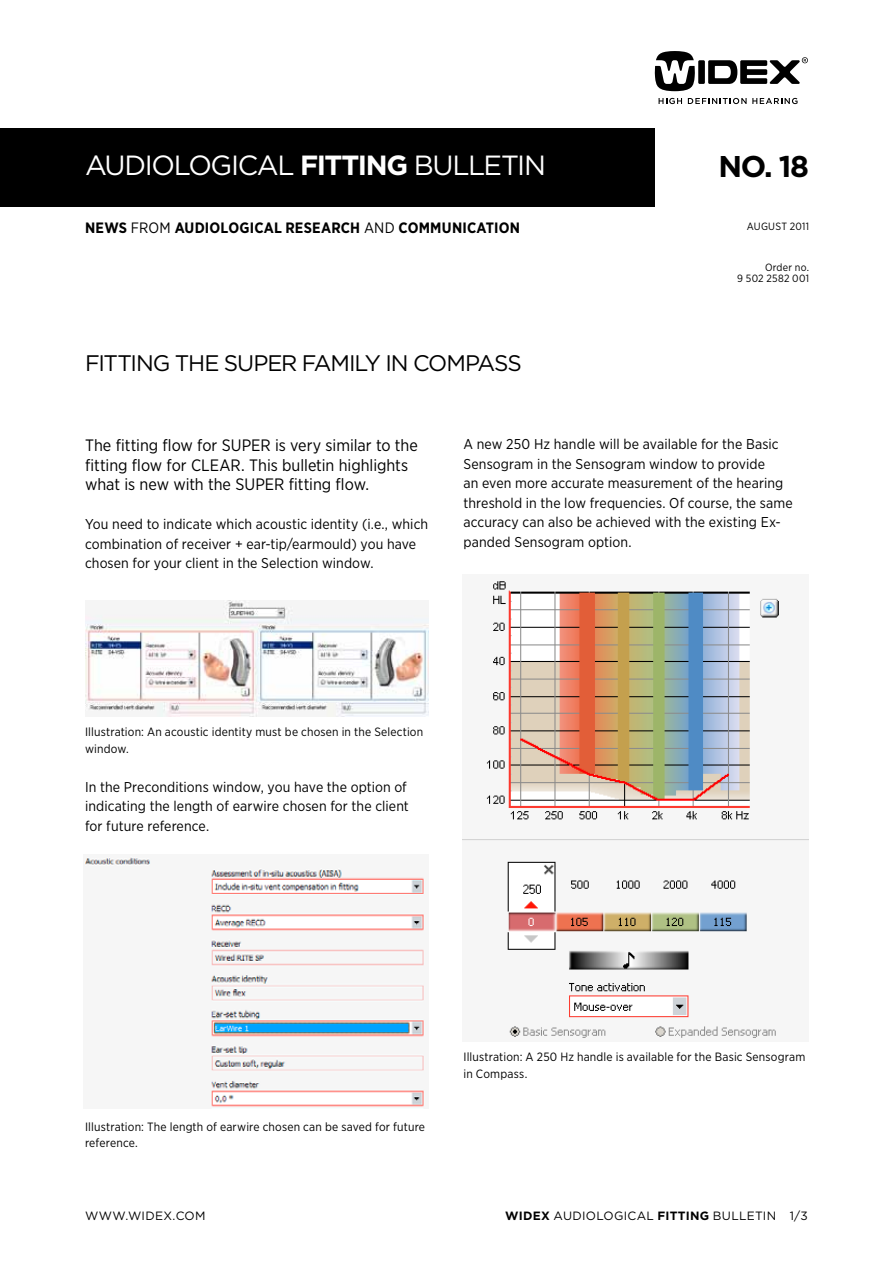
<style>
.page{position:relative;width:893px;height:1263px;background:#fff}
.page>*{position:absolute;margin:0;border:0;box-sizing:border-box;transform-origin:0 0}
.t1{font:700 30px "Gotham";color:#000}
.t2{font:27.75px "Gotham";letter-spacing:-.05em;color:#fff}
.t3{font:22.5px "Gotham";letter-spacing:-.045em;color:#000}
.t4{font:16.5px/19.5px "Gotham Narrow";letter-spacing:-.005em;color:#000}
.t5{font:700 15px "Gotham Narrow";letter-spacing:.015em;color:#000}
.t6{font:14.25px/19.5px "Gotham Narrow";letter-spacing:.005em;color:#000}
.t7{font:12px/16.5px "Gotham Narrow";letter-spacing:.015em;color:#000}
.t8{font:12px "Gotham";letter-spacing:.025em;color:#000}
.t9{font:10.5px/10.5px "Gotham Narrow";letter-spacing:.02em;color:#000;text-align:right}
.s1{font-weight:700}
.s2{font-weight:400}
</style>
<div class="page">
<svg style="left:655px;top:51px;width:40px;height:40px"></svg>
<div style="left:698px;top:60px;width:7px;height:24px;background:#000"></div>
<svg style="left:659px;top:98px;width:23px;height:6px"></svg>
<svg style="left:688px;top:98px;width:109px;height:6px"></svg>
<svg style="left:708px;top:57px;width:100px;height:27px"></svg>
<div style="left:0;top:128px;width:655px;height:78px;background:#000"></div>
<img style="left:85px;top:600px;width:343px;height:116px">
<img style="left:84px;top:857px;width:341px;height:250px">
<img style="left:463px;top:581px;width:345px;height:457px">
<h2 class="t2" style="left:85px;top:148px;width:462px">AUDIOLOGICAL <span class="s1">FITTING</span> BULLETIN</h2>
<p class="t5" style="left:85px;top:218px;width:434px">NEWS <span class="s2">from</span> AUDIOLOGICAL RESEARCH <span class="s2">and</span> COMMUNICATION</p>
<h3 class="t3" style="left:85px;top:349px;width:395px">FITTING THE SU PER FAMILY IN COMPASS</h3>
<h1 class="t1" style="left:718px;top:147px;width:92px">NO. 18</h1>
<p class="t9" style="left:747px;top:220px;width:64px">August 2011</p>
<p class="t9" style="left:737px;top:262px;width:73px">Order no.<br>9 502 2582 001</p>
<p class="t4" style="left:85px;top:435px;width:334px">The fitting flow for SU PER is very similar to the fitting flow for CLEAR. This bulletin highlights what is new with the SU PER fitting flow.</p>
<p class="t6" style="left:85px;top:514px;width:345px">You need to indicate which acoustic identity (i.e., which combination of receiver + ear-tip/earmould) you have chosen for your client in the Selection window.</p>
<p class="t6" style="left:463px;top:434px;width:331px">A new 250 Hz handle will be available for the Basic Sensogram in the Sensogram window to provide<br>an even more accurate measurement of the hearing threshold in the low frequencies. Of course, the same accuracy can also be achieved with the existing Ex&shy;panded Sensogram option.</p>
<p class="t7" style="left:85px;top:723px;width:340px">Illustration: An acoustic identity must be chosen in the Selection window.</p>
<p class="t6" style="left:85px;top:777px;width:325px">In the Preconditions window, you have the option of indicating the length of earwire chosen for the client for future reference.</p>
<p class="t7" style="left:85px;top:1118px;width:342px">Illustration: The length of earwire chosen can be saved for future reference.</p>
<p class="t7" style="left:463px;top:1049px;width:343px">Illustration: A 250 Hz handle is available for the Basic Sensogram in Compass.</p>
<p class="t8" style="left:85px;top:1208px;width:122px">WWW.WIDEX.COM</p>
<p class="t8" style="left:790px;top:1208px;width:20px">1/3</p>
<p class="t8" style="left:505px;top:1208px;width:272px"><span class="s1">WIDEX</span> AUDIOLOGICAL <span class="s1">FITTING</span> BULLETIN</p>
</div>
